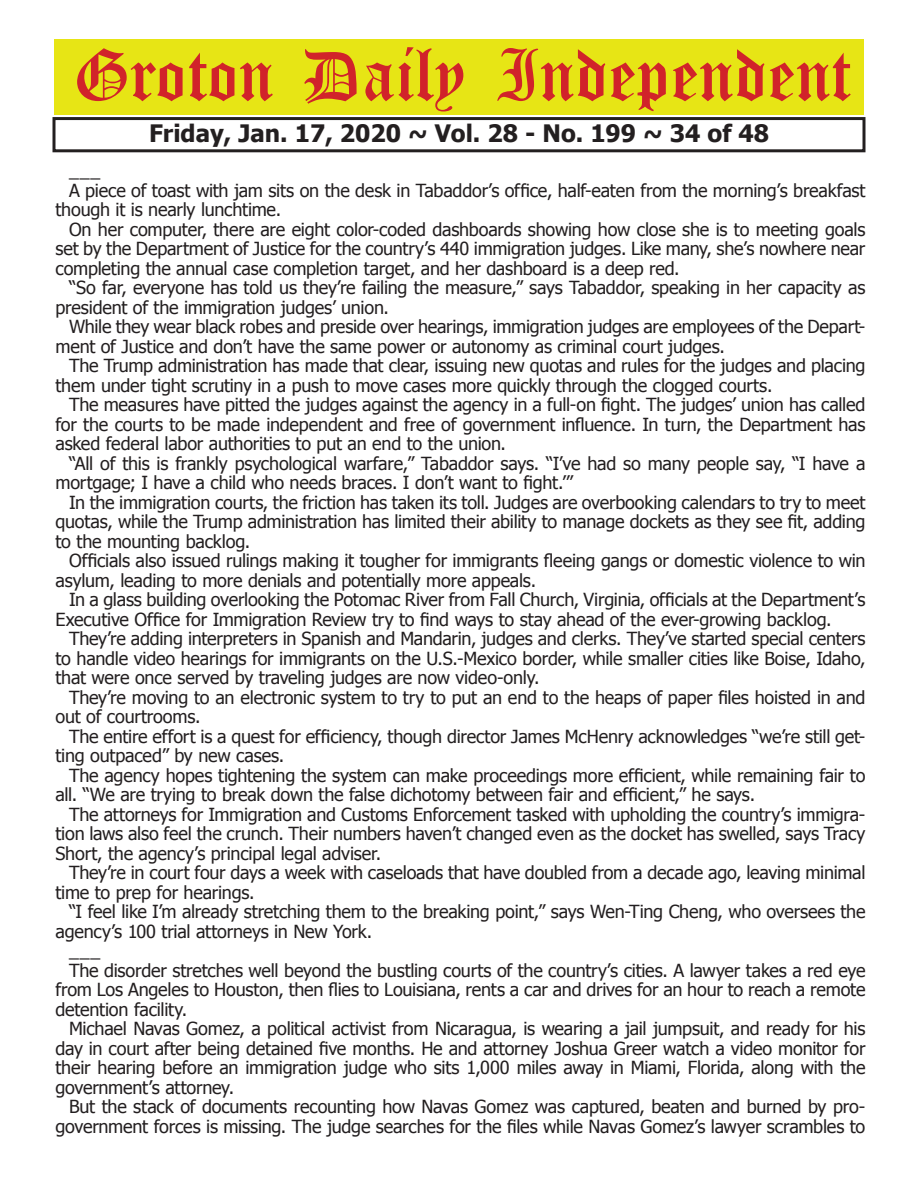
<style>
.page{position:relative;width:918px;height:1188px;background:#fff}
.page>*{position:absolute;margin:0;border:0;box-sizing:border-box;transform-origin:0 0}
.t1{font:54px "Old English Five";color:#d1232a}
.t2{font:700 24px "Tahoma";color:#231f20}
.t3{font:18px "Tahoma";letter-spacing:-.01em;color:#231f20}
</style>
<div class="page">
<div style="left:52px;top:117px;width:814px;height:35px;border:3px solid #231f20"></div>
<div style="left:54px;top:40px;width:810px;height:75px;background:#e7e515"></div>
<h1 class="t1" style="left:73px;top:50px;width:779px">Groton Daily Independent</h1>
<h2 class="t2" style="left:149px;top:116px;width:622px">Friday, Jan. 17, 2020 ~ Vol. 28 - No. 199 ~ 34 of 48</h2>
<p class="t3" style="left:69px;top:159px;width:33px">___</p>
<p class="t3" style="left:69px;top:178px;width:798px">A piece of toast with jam sits on the desk in Tabaddor’s office, half-eaten from the morning’s breakfast</p>
<p class="t3" style="left:56px;top:198px;width:227px">though it is nearly lunchtime.</p>
<p class="t3" style="left:69px;top:217px;width:798px">On her computer, there are eight color-coded dashboards showing how close she is to meeting goals</p>
<p class="t3" style="left:56px;top:237px;width:811px">set by the Department of Justice for the country’s 440 immigration judges. Like many, she’s nowhere near</p>
<p class="t3" style="left:56px;top:256px;width:626px">completing the annual case completion target, and her dashboard is a deep red.</p>
<p class="t3" style="left:69px;top:276px;width:798px">“So far, everyone has told us they’re failing the measure,” says Tabaddor, speaking in her capacity as</p>
<p class="t3" style="left:56px;top:295px;width:335px">president of the immigration judges’ union.</p>
<p class="t3" style="left:69px;top:315px;width:798px">While they wear black robes and preside over hearings, immigration judges are employees of the Depart-</p>
<p class="t3" style="left:56px;top:334px;width:671px">ment of Justice and don’t have the same power or autonomy as criminal court judges.</p>
<p class="t3" style="left:69px;top:354px;width:798px">The Trump administration has made that clear, issuing new quotas and rules for the judges and placing</p>
<p class="t3" style="left:56px;top:373px;width:718px">them under tight scrutiny in a push to move cases more quickly through the clogged courts.</p>
<p class="t3" style="left:69px;top:393px;width:798px">The measures have pitted the judges against the agency in a full-on fight. The judges’ union has called</p>
<p class="t3" style="left:56px;top:412px;width:811px">for the courts to be made independent and free of government influence. In turn, the Department has</p>
<p class="t3" style="left:56px;top:432px;width:452px">asked federal labor authorities to put an end to the union.</p>
<p class="t3" style="left:69px;top:451px;width:798px">“All of this is frankly psychological warfare,” Tabaddor says. “I’ve had so many people say, “I have a</p>
<p class="t3" style="left:56px;top:471px;width:519px">mortgage; I have a child who needs braces. I don’t want to fight.’”</p>
<p class="t3" style="left:69px;top:490px;width:798px">In the immigration courts, the friction has taken its toll. Judges are overbooking calendars to try to meet</p>
<p class="t3" style="left:56px;top:510px;width:812px">quotas, while the Trump administration has limited their ability to manage dockets as they see fit, adding</p>
<p class="t3" style="left:56px;top:529px;width:196px">to the mounting backlog.</p>
<p class="t3" style="left:69px;top:549px;width:798px">Officials also issued rulings making it tougher for immigrants fleeing gangs or domestic violence to win</p>
<p class="t3" style="left:56px;top:568px;width:482px">asylum, leading to more denials and potentially more appeals.</p>
<p class="t3" style="left:69px;top:588px;width:798px">In a glass building overlooking the Potomac River from Fall Church, Virginia, officials at the Department’s</p>
<p class="t3" style="left:56px;top:607px;width:778px">Executive Office for Immigration Review try to find ways to stay ahead of the ever-growing backlog.</p>
<p class="t3" style="left:69px;top:627px;width:798px">They’re adding interpreters in Spanish and Mandarin, judges and clerks. They’ve started special centers</p>
<p class="t3" style="left:56px;top:646px;width:812px">to handle video hearings for immigrants on the U.S.-Mexico border, while smaller cities like Boise, Idaho,</p>
<p class="t3" style="left:56px;top:666px;width:486px">that were once served by traveling judges are now video-only.</p>
<p class="t3" style="left:69px;top:685px;width:798px">They’re moving to an electronic system to try to put an end to the heaps of paper files hoisted in and</p>
<p class="t3" style="left:56px;top:705px;width:147px">out of courtrooms.</p>
<p class="t3" style="left:69px;top:724px;width:798px">The entire effort is a quest for efficiency, though director James McHenry acknowledges “we’re still get-</p>
<p class="t3" style="left:56px;top:744px;width:230px">ting outpaced” by new cases.</p>
<p class="t3" style="left:69px;top:763px;width:798px">The agency hopes tightening the system can make proceedings more efficient, while remaining fair to</p>
<p class="t3" style="left:56px;top:783px;width:701px">all. “We are trying to break down the false dichotomy between fair and efficient,” he says.</p>
<p class="t3" style="left:69px;top:802px;width:798px">The attorneys for Immigration and Customs Enforcement tasked with upholding the country’s immigra-</p>
<p class="t3" style="left:56px;top:822px;width:811px">tion laws also feel the crunch. Their numbers haven’t changed even as the docket has swelled, says Tracy</p>
<p class="t3" style="left:56px;top:841px;width:327px">Short, the agency’s principal legal adviser.</p>
<p class="t3" style="left:69px;top:861px;width:798px">They’re in court four days a week with caseloads that have doubled from a decade ago, leaving minimal</p>
<p class="t3" style="left:56px;top:880px;width:201px">time to prep for hearings.</p>
<p class="t3" style="left:69px;top:900px;width:798px">“I feel like I’m already stretching them to the breaking point,” says Wen-Ting Cheng, who oversees the</p>
<p class="t3" style="left:56px;top:919px;width:318px">agency’s 100 trial attorneys in New York.</p>
<p class="t3" style="left:69px;top:939px;width:33px">___</p>
<p class="t3" style="left:69px;top:958px;width:798px">The disorder stretches well beyond the bustling courts of the country’s cities. A lawyer takes a red eye</p>
<p class="t3" style="left:56px;top:978px;width:811px">from Los Angeles to Houston, then flies to Louisiana, rents a car and drives for an hour to reach a remote</p>
<p class="t3" style="left:56px;top:997px;width:133px">detention facility.</p>
<p class="t3" style="left:69px;top:1017px;width:798px">Michael Navas Gomez, a political activist from Nicaragua, is wearing a jail jumpsuit, and ready for his</p>
<p class="t3" style="left:56px;top:1036px;width:811px">day in court after being detained five months. He and attorney Joshua Greer watch a video monitor for</p>
<p class="t3" style="left:56px;top:1056px;width:812px">their hearing before an immigration judge who sits 1,000 miles away in Miami, Florida, along with the</p>
<p class="t3" style="left:56px;top:1075px;width:180px">government’s attorney.</p>
<p class="t3" style="left:69px;top:1095px;width:798px">But the stack of documents recounting how Navas Gomez was captured, beaten and burned by pro-</p>
<p class="t3" style="left:56px;top:1114px;width:811px">government forces is missing. The judge searches for the files while Navas Gomez’s lawyer scrambles to</p>
</div>
